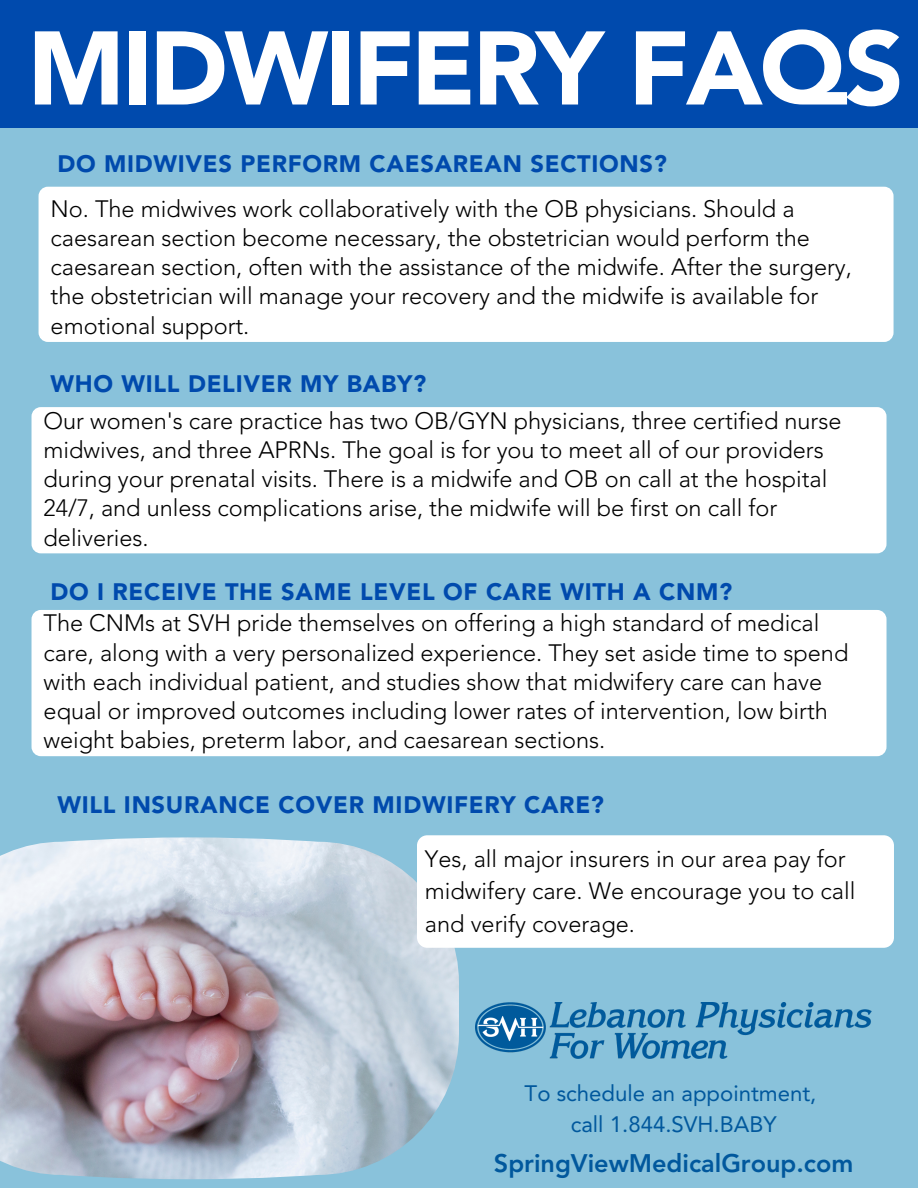
<style>
.page{position:relative;width:918px;height:1188px;background:#89c2db}
.page>*{position:absolute;margin:0;border:0;box-sizing:border-box;transform-origin:0 0}
.t1{font:900 103.35px "Avenir LT Pro";letter-spacing:-.03em;color:#fff}
.t2{font:800 25.2px "Avenir LT Pro";color:#01589d}
.t3{font:900 23.7px "Avenir LT Pro";letter-spacing:.03em;color:#004aad}
.t4{font:300 23.55px/29.2px "Avenir LT Pro";color:#000}
.t5{font:22.2px/30.3px "Avenir LT Pro";color:#01589d;text-align:center}
</style>
<div class="page">
<div style="left:39px;top:187px;width:855px;height:155px;background:#fff;border-radius:9px"></div>
<div style="left:32px;top:407px;width:855px;height:146px;background:#fff;border-radius:9px"></div>
<div style="left:32px;top:610px;width:855px;height:146px;background:#fff;border-radius:9px"></div>
<img style="left:0;top:837px;width:459px;height:342px">
<div style="left:417px;top:835px;width:477px;height:113px;background:#fff;border-radius:10px"></div>
<div style="left:0;top:0;width:918px;height:127px;background:#004aad"></div>
<img style="left:476px;top:1003px;width:396px;height:56px">
<h1 class="t1" style="left:27px;top:26px;width:878px">MIDWIFERY FAQS</h1>
<p class="t3" style="left:57px;top:154px;width:611px">DO MIDWIVES PERFORM CAESAREAN SECTIONS?</p>
<p class="t4" style="left:51px;top:196px;width:803px">No. The midwives work collaboratively with the OB physicians. Should a caesarean section become necessary, the obstetrician would perform the caesarean section, often with the assistance of the midwife. After the surgery, the obstetrician will manage your recovery and the midwife is available for emotional support.</p>
<p class="t3" style="left:50px;top:375px;width:377px">WHO WILL DELIVER MY BABY?</p>
<p class="t4" style="left:44px;top:408px;width:799px">Our women's care practice has two OB/GYN physicians, three certified nurse midwives, and three APRNs. The goal is for you to meet all of our providers during your prenatal visits. There is a midwife and OB on call at the hospital 24/7, and unless complications arise, the midwife will be first on call for deliveries.</p>
<p class="t3" style="left:50px;top:582px;width:683px">DO I RECEIVE THE SAME LEVEL OF CARE WITH A CNM?</p>
<p class="t4" style="left:44px;top:611px;width:806px">The CNMs at SVH pride themselves on offering a high standard of medical care, along with a very personalized experience. They set aside time to spend with each individual patient, and studies show that midwifery care can have equal or improved outcomes including lower rates of intervention, low birth weight babies, preterm labor, and caesarean sections.</p>
<p class="t3" style="left:57px;top:795px;width:548px">WILL INSURANCE COVER MIDWIFERY CARE?</p>
<p class="t4" style="left:425px;top:844px;width:432px;line-height:32.7px">Yes, all major insurers in our area pay for midwifery care. We encourage you to call and verify coverage.</p>
<p class="t5" style="left:525px;top:1080px;width:293px">To schedule an appointment, call 1.844.SVH.BABY</p>
<p class="t2" style="left:494px;top:1153px;width:361px">SpringViewMedicalGroup.com</p>
</div>
